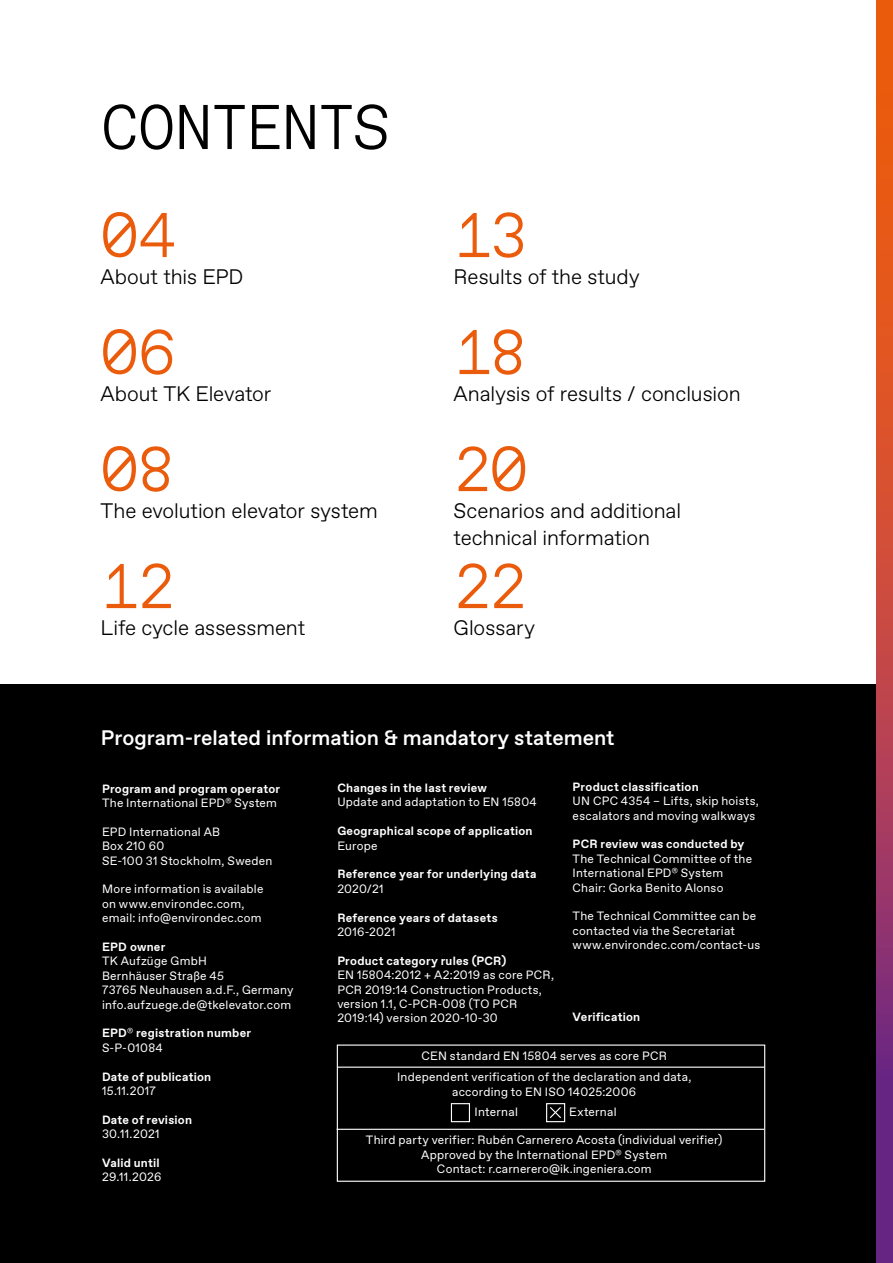
<style>
.page{position:relative;width:893px;height:1263px;background:#fff}
.page>*{position:absolute;margin:0;border:0;box-sizing:border-box;transform-origin:0 0}
.t1{font:300 63px "TKE Type Mono";letter-spacing:-.025em;color:#ea5b0b}
.t2{font:300 63px "TKE Type Mono";letter-spacing:-.03em;color:#000}
.t3{font:300 21px/27px "TKE Type";letter-spacing:-.005em;color:#000}
.t4{font:500 21px "TKE Type";letter-spacing:-.005em;color:#fff}
.t5{font:12px/14.4px "TKE Type";letter-spacing:.02em;color:#fff}
.t6{font:700 12px/14.4px "TKE Type";letter-spacing:.02em;color:#fff}
.s1{font-weight:400}
</style>
<div class="page">
<div style="left:0;top:685px;width:893px;height:578px;background:#000"></div>
<svg style="left:876px;top:0;width:17px;height:1263px;background:#b64347"></svg>
<div style="left:337px;top:1044px;width:428px;height:138px;border:1px solid #fff"></div>
<hr style="left:337px;top:1066px;width:428px;height:2px;background:#fff">
<hr style="left:337px;top:1129px;width:427px;height:1px;background:#fff">
<div style="left:451px;top:1103px;width:19px;height:19px;border:1px solid #fff"></div>
<div style="left:546px;top:1103px;width:19px;height:19px;border:1px solid #fff"></div>
<svg style="left:549px;top:1107px;width:12px;height:12px"></svg>
<h1 class="t2" style="left:101px;top:91px;width:291px">CONTENTS</h1>
<h1 class="t1" style="left:101px;top:199px;width:77px">04</h1>
<h2 class="t3" style="left:101px;top:264px;width:144px">About this EPD</h2>
<h1 class="t1" style="left:101px;top:316px;width:76px">06</h1>
<h2 class="t3" style="left:101px;top:381px;width:172px">About TK Elevator</h2>
<h1 class="t1" style="left:101px;top:433px;width:76px">08</h1>
<h2 class="t3" style="left:101px;top:498px;width:279px">The evolution elevator system</h2>
<h1 class="t1" style="left:101px;top:550px;width:76px">12</h1>
<h2 class="t3" style="left:101px;top:615px;width:206px">Life cycle assessment</h2>
<h1 class="t1" style="left:454px;top:199px;width:75px">13</h1>
<h2 class="t3" style="left:454px;top:264px;width:188px">Results of the study</h2>
<h1 class="t1" style="left:454px;top:316px;width:75px">18</h1>
<h2 class="t3" style="left:454px;top:381px;width:289px">Analysis of results / conclusion</h2>
<h1 class="t1" style="left:454px;top:433px;width:76px">20</h1>
<h2 class="t3" style="left:454px;top:498px;width:229px">Scenarios and additional technical information</h2>
<h1 class="t1" style="left:454px;top:550px;width:75px">22</h1>
<h2 class="t3" style="left:454px;top:615px;width:83px">Glossary</h2>
<h2 class="t4" style="left:101px;top:726px;width:515px">Program-related information &amp; mandatory statement</h2>
<p class="t6" style="left:102px;top:781px;width:180px">Program and program operator<br><span class="s1">The International EPD</span><sup>®</sup> <span class="s1">System</span></p>
<p class="t5" style="left:102px;top:825px;width:172px">EPD International AB<br>Box 210 60<br>SE-100 31 Stockholm, Sweden</p>
<p class="t5" style="left:102px;top:882px;width:163px">More information is available on www.environdec.com, email: info@environdec.com</p>
<p class="t6" style="left:102px;top:940px;width:65px">EPD owner</p>
<p class="t5" style="left:102px;top:954px;width:193px">TK Aufzüge GmbH<br>Bernhäuser Straße 45<br>73765 Neuhausen a.d.F., Germany info.aufzuege.de@tkelevator.com</p>
<p class="t6" style="left:102px;top:1026px;width:151px">EPD<sup>®</sup> registration number<br><span class="s1">S-P-01084</span></p>
<p class="t6" style="left:102px;top:1069px;width:111px">Date of publication</p>
<p class="t5" style="left:102px;top:1084px;width:55px">15.11.2017</p>
<p class="t6" style="left:102px;top:1113px;width:92px">Date of revision</p>
<p class="t5" style="left:102px;top:1127px;width:59px">30.11.2021</p>
<p class="t6" style="left:102px;top:1156px;width:59px">Valid until</p>
<p class="t5" style="left:102px;top:1170px;width:61px">29.11.2026</p>
<p class="t6" style="left:337px;top:781px;width:151px">Changes in the last review</p>
<p class="t5" style="left:337px;top:795px;width:201px">Update and adaptation to EN 15804</p>
<p class="t6" style="left:337px;top:824px;width:197px">Geographical scope of application</p>
<p class="t5" style="left:337px;top:838px;width:42px">Europe</p>
<p class="t6" style="left:337px;top:867px;width:201px">Reference year for underlying data</p>
<p class="t5" style="left:337px;top:882px;width:48px">2020/21</p>
<p class="t6" style="left:337px;top:910px;width:162px">Reference years of datasets</p>
<p class="t5" style="left:337px;top:925px;width:60px">2016-2021</p>
<p class="t6" style="left:337px;top:954px;width:170px">Product category rules (PCR)</p>
<p class="t5" style="left:337px;top:968px;width:218px">EN 15804:2012 + A2:2019 as core PCR, PCR 2019:14 Construction Products, version 1.1, C-PCR-008 (TO PCR 2019:14) version 2020-10-30</p>
<p class="t6" style="left:573px;top:780px;width:128px">Product classification</p>
<p class="t5" style="left:573px;top:794px;width:188px">UN CPC 4354 – Lifts, skip hoists, escalators and moving walkways</p>
<p class="t6" style="left:573px;top:837px;width:173px">PCR review was conducted by</p>
<p class="t5" style="left:573px;top:852px;width:181px">The Technical Committee of the<br>International EPD<sup>®</sup> System<br>Chair: Gorka Benito Alonso</p>
<p class="t5" style="left:573px;top:909px;width:189px">The Technical Committee can be contacted via the Secretariat www.environdec.com/contact-us</p>
<p class="t6" style="left:573px;top:1010px;width:69px">Verification</p>
<p class="t5" style="left:397px;top:1045px;width:296px;line-height:21.9px;text-align:center">CEN standard EN 15804 serves as core PCR<br>Independent verification of the declaration and data,</p>
<p class="t5" style="left:475px;top:1082px;width:163px;line-height:20.4px;text-indent:-22px">according to EN ISO 14025:2006<br>Internal</p>
<p class="t5" style="left:569px;top:1105px;width:49px">External</p>
<p class="t5" style="left:366px;top:1133px;width:358px;text-align:center">Third party verifier: Rubén Carnerero Acosta (individual verifier)<br>Approved by the International EPD<sup>®</sup> System<br>Contact: r.carnerero@ik.ingeniera.com</p>
</div>
